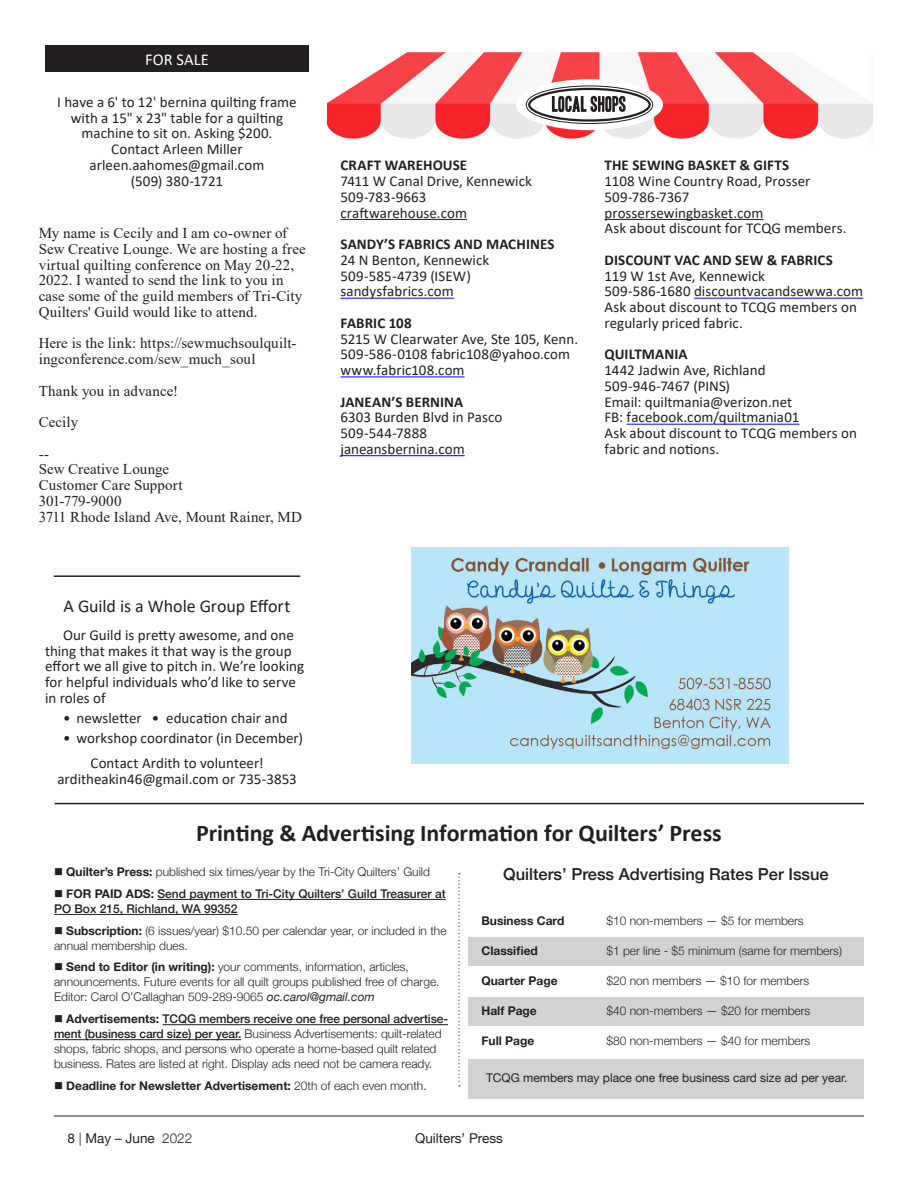
<style>
.page{position:relative;width:918px;height:1188px;background:#fff}
.page>*{position:absolute;margin:0;border:0;box-sizing:border-box;transform-origin:0 0}
.Main_Head_2{font:700 24px "Calibri";letter-spacing:-.005em;color:#231f20}
.Main_Head_2-2{font:18px "Calibri";letter-spacing:-.005em;color:#231f20}
.Side_Head{font:500 16.5px "Helvetica Neue";color:#231f20}
.Main_Head_2-3{font:16.5px "Calibri";color:#fff}
.Main_Head_2-4{font:15px/15.8px "Calibri";letter-spacing:.005em;color:#231f20}
.Main_Head_2-5{font:15px/15.8px "Times New Roman";letter-spacing:.005em;color:#231f20}
.Main_Head_2-6{font:700 15px "Calibri";letter-spacing:.005em;color:#231f20}
.t1{font:13.5px "Helvetica Neue";color:#231f20}
.Side_Body_2{font:300 12px/15px "Helvetica Neue";color:#231f20}
.Side_List{font:300 12px "Helvetica Neue";color:#231f20}
.Side_Body_2-2{font:500 12px "Helvetica Neue";color:#231f20}
.Side_Body_2-3{font:700 12px "Helvetica Neue";color:#231f20}
.Side_List-2{font:12px "Helvetica Neue";color:#231f20}
.Side_List_Bold{font:700 12px "Helvetica Neue";color:#231f20}
.s1{font-weight:700}
.s2{font-weight:400;font-style:italic}
.s3{font-weight:500}
.s4{font-weight:300}
</style>
<div class="page">
<hr style="left:54px;top:1116px;width:810px;height:1px;background:#231f20">
<img style="left:327px;top:51px;width:546px;height:88px">
<svg style="left:516px;top:79px;width:147px;height:51px"></svg>
<svg style="left:528px;top:88px;width:123px;height:34px"></svg>
<div style="left:526px;top:86px;width:127px;height:38px;border:1px solid #231f20;border-radius:50%"></div>
<div style="left:528px;top:88px;width:123px;height:34px;border:2px solid #231f20;border-radius:50%"></div>
<div style="left:45px;top:45px;width:264px;height:27px;background:#231f20"></div>
<div style="left:468px;top:937px;width:396px;height:29px;background:#d1d2d4"></div>
<div style="left:468px;top:997px;width:396px;height:29px;background:#d1d2d4"></div>
<div style="left:468px;top:1059px;width:396px;height:39px;background:#d1d2d4"></div>
<hr style="left:157px;top:899px;width:289px;height:1px;background:#231f20">
<hr style="left:54px;top:914px;width:184px;height:1px;background:#231f20">
<hr style="left:163px;top:1024px;width:285px;height:1px;background:#231f20">
<hr style="left:54px;top:1039px;width:187px;height:1px;background:#231f20">
<svg style="left:458px;top:873px;width:2px;height:213px"></svg>
<hr style="left:55px;top:803px;width:809px;height:1px;background:#231f20">
<hr style="left:340px;top:219px;width:127px;height:1px;background:#00f">
<hr style="left:340px;top:298px;width:114px;height:1px;background:#00f">
<hr style="left:340px;top:376px;width:125px;height:1px;background:#00f">
<hr style="left:340px;top:455px;width:125px;height:1px;background:#00f">
<hr style="left:604px;top:219px;width:160px;height:1px;background:#00f">
<hr style="left:694px;top:298px;width:169px;height:1px;background:#00f">
<hr style="left:627px;top:424px;width:172px;height:1px;background:#00f">
<svg style="left:552px;top:96px;width:74px;height:16px"></svg>
<hr style="left:54px;top:575px;width:246px;height:2px;background:#231f20">
<img style="left:411px;top:547px;width:378px;height:216px">
<p class="Main_Head_2-3" style="left:145px;top:48px;width:65px">FOR SALE</p>
<p class="Main_Head_2-4" style="left:57px;top:94px;width:241px;text-align:center">I have a 6' to 12' bernina quilting frame with a 15" x 23" table for a quilting machine to sit on. Asking $200.</p>
<p class="Main_Head_2-4" style="left:111px;top:141px;width:133px">Contact Arleen Miller</p>
<p class="Main_Head_2-4" style="left:90px;top:157px;width:176px">arleen.aahomes@gmail.com</p>
<p class="Main_Head_2-4" style="left:131px;top:172px;width:94px">(509) 380-1721</p>
<p class="Main_Head_2-5" style="left:39px;top:225px;width:269px">My name is Cecily and I am co-owner of Sew Creative Lounge. We are hosting a free virtual quilting conference on May 20-22, 2022. I wanted to send the link to you in case some of the guild members of Tri-City Quilters' Guild would like to attend.</p>
<p class="Main_Head_2-5" style="left:39px;top:335px;width:259px">Here is the link: https://sewmuchsoulquilt&shy;ingconference.com/sew_much_soul</p>
<p class="Main_Head_2-5" style="left:39px;top:382px;width:141px">Thank you in advance!</p>
<p class="Main_Head_2-5" style="left:39px;top:414px;width:41px">Cecily</p>
<p class="Main_Head_2-5" style="left:39px;top:445px;width:12px">--</p>
<p class="Main_Head_2-5" style="left:39px;top:461px;width:132px">Sew Creative Lounge</p>
<p class="Main_Head_2-5" style="left:39px;top:477px;width:145px">Customer Care Support</p>
<p class="Main_Head_2-5" style="left:39px;top:492px;width:84px">301-779-9000</p>
<p class="Main_Head_2-5" style="left:39px;top:508px;width:265px">3711 Rhode Island Ave, Mount Rainer, MD</p>
<p class="Main_Head_2-2" style="left:64px;top:593px;width:228px">A Guild is a Whole Group Effort</p>
<p class="Main_Head_2-4" style="left:45px;top:627px;width:261px;text-indent:18px">Our Guild is pretty awesome, and one thing that makes it that way is the group effort we all give to pitch in. We’re looking for helpful individuals who’d like to serve in roles of</p>
<p class="Main_Head_2-4" style="left:63px;top:710px;width:226px">• newsletter • education chair and</p>
<p class="Main_Head_2-4" style="left:63px;top:730px;width:242px">• workshop coordinator (in December)</p>
<p class="Main_Head_2-4" style="left:57px;top:755px;width:241px;text-align:center">Contact Ardith to volunteer! arditheakin46@gmail.com or 735-3853</p>
<p class="Main_Head_2-6" style="left:340px;top:155px;width:128px">CRAFT WAREHOUSE</p>
<p class="Main_Head_2-4" style="left:340px;top:173px;width:193px">7411 W Canal Drive, Kennewick</p>
<p class="Main_Head_2-4" style="left:340px;top:189px;width:88px">509-783-9663</p>
<p class="Main_Head_2-4" style="left:340px;top:205px;width:128px">craftwarehouse.com</p>
<p class="Main_Head_2-6" style="left:340px;top:234px;width:216px">SANDY’S FABRICS AND MACHINES</p>
<p class="Main_Head_2-4" style="left:340px;top:252px;width:150px">24 N Benton, Kennewick</p>
<p class="Main_Head_2-4" style="left:340px;top:268px;width:132px">509-585-4739 (ISEW)</p>
<p class="Main_Head_2-4" style="left:340px;top:283px;width:115px">sandysfabrics.com</p>
<p class="Main_Head_2-6" style="left:340px;top:312px;width:73px">FABRIC 108</p>
<p class="Main_Head_2-4" style="left:340px;top:331px;width:239px">5215 W Clearwater Ave, Ste 105, Kenn.</p>
<p class="Main_Head_2-4" style="left:340px;top:346px;width:231px">509-586-0108 fabric108@yahoo.com</p>
<p class="Main_Head_2-4" style="left:340px;top:362px;width:126px">www.fabric108.com</p>
<p class="Main_Head_2-6" style="left:340px;top:391px;width:124px">JANEAN’S BERNINA</p>
<p class="Main_Head_2-4" style="left:340px;top:409px;width:163px">6303 Burden Blvd in Pasco</p>
<p class="Main_Head_2-4" style="left:340px;top:425px;width:88px">509-544-7888</p>
<p class="Main_Head_2-4" style="left:340px;top:441px;width:126px">janeansbernina.com</p>
<p class="Main_Head_2-6" style="left:604px;top:155px;width:186px">THE SEWING BASKET &amp; GIFTS</p>
<p class="Main_Head_2-4" style="left:604px;top:173px;width:207px">1108 Wine Country Road, Prosser</p>
<p class="Main_Head_2-4" style="left:604px;top:189px;width:86px">509-786-7367</p>
<p class="Main_Head_2-4" style="left:604px;top:205px;width:161px">prossersewingbasket.com</p>
<p class="Main_Head_2-4" style="left:604px;top:220px;width:244px">Ask about discount for TCQG members.</p>
<p class="Main_Head_2-6" style="left:604px;top:249px;width:230px">DISCOUNT VAC AND SEW &amp; FABRICS</p>
<p class="Main_Head_2-4" style="left:604px;top:268px;width:162px">119 W 1st Ave, Kennewick</p>
<p class="Main_Head_2-4" style="left:604px;top:283px;width:260px">509-586-1680 discountvacandsewwa.com</p>
<p class="Main_Head_2-4" style="left:604px;top:299px;width:254px">Ask about discount to TCQG members on regularly priced fabric.</p>
<p class="Main_Head_2-6" style="left:604px;top:344px;width:85px">QUILTMANIA</p>
<p class="Main_Head_2-4" style="left:604px;top:362px;width:163px">1442 Jadwin Ave, Richland</p>
<p class="Main_Head_2-4" style="left:604px;top:378px;width:127px">509-946-7467 (PINS)</p>
<p class="Main_Head_2-4" style="left:604px;top:394px;width:189px">Email: quiltmania@verizon.net</p>
<p class="Main_Head_2-4" style="left:604px;top:409px;width:196px">FB: facebook.com/quiltmania01</p>
<p class="Main_Head_2-4" style="left:604px;top:425px;width:254px">Ask about discount to TCQG members on fabric and notions.</p>
<p class="Main_Head_2" style="left:196px;top:816px;width:527px">Printing &amp; Advertising Information for Quilters’ Press</p>
<p class="Side_Head" style="left:503px;top:861px;width:327px">Quilters’ Press Advertising Rates Per Issue</p>
<p class="Side_List_Bold" style="left:482px;top:912px;width:84px">Business Card</p>
<p class="Side_List_Bold" style="left:482px;top:942px;width:58px">Classified</p>
<p class="Side_List_Bold" style="left:482px;top:972px;width:78px">Quarter Page</p>
<p class="Side_List_Bold" style="left:482px;top:1002px;width:57px">Half Page</p>
<p class="Side_List_Bold" style="left:482px;top:1032px;width:54px">Full Page</p>
<p class="Side_Body_2" style="left:54px;top:864px;width:378px">■ <span class="s1">Quilter’s Press:</span> published six times/year by the Tri-City Quilters’ Guild</p>
<p class="Side_Body_2-2" style="left:54px;top:884px;width:393px">■ <span class="s1">FOR PAID ADS:</span> Send payment to Tri-City Quilters’ Guild Treasurer at</p>
<p class="Side_Body_2-2" style="left:54px;top:899px;width:185px">PO Box 215, Richland, WA 99352</p>
<p class="Side_Body_2" style="left:54px;top:922px;width:394px">■ <span class="s1">Subscription:</span> (6 issues/year) $10.50 per calendar year, or included in the annual membership dues.</p>
<p class="Side_Body_2" style="left:54px;top:959px;width:387px">■ <span class="s1">Send to Editor (in writing):</span> your comments, information, articles, announcements. Future events for all quilt groups published free of charge.<br>Editor: Carol O’Callaghan 509-289-9065 <span class="s2">oc.carol@gmail.com</span></p>
<p class="Side_Body_2" style="left:54px;top:1011px;width:396px">■ <span class="s1">Advertisements:</span> <span class="s3">TCQG members receive one free personal advertise&shy;ment (business card size) per year.</span> Business Advertisements: quilt-related shops, fabric shops, and persons who operate a home-based quilt related business. Rates are listed at right. Display ads need not be camera ready.</p>
<p class="Side_Body_2-3" style="left:54px;top:1076px;width:374px">■ Deadline for Newsletter Advertisement: <span class="s4">20th of each even month.</span></p>
<p class="Side_List" style="left:606px;top:911px;width:199px">$10 non-members — $5 for members</p>
<p class="Side_List" style="left:606px;top:941px;width:237px">$1 per line - $5 minimum (same for members)</p>
<p class="Side_List" style="left:606px;top:971px;width:204px">$20 non members — $10 for members</p>
<p class="Side_List" style="left:606px;top:1001px;width:206px">$40 non-members — $20 for members</p>
<p class="Side_List" style="left:606px;top:1031px;width:206px">$80 non-members — $40 for members</p>
<p class="Side_List-2" style="left:486px;top:1069px;width:363px">TCQG members may place one free business card size ad per year.</p>
<p class="t1" style="left:68px;top:1128px;width:126px">8 <span class="s4">|</span> May – June <span class="s4">2022</span></p>
<p class="t1" style="left:415px;top:1128px;width:89px">Quilters’ Press</p>
</div>
